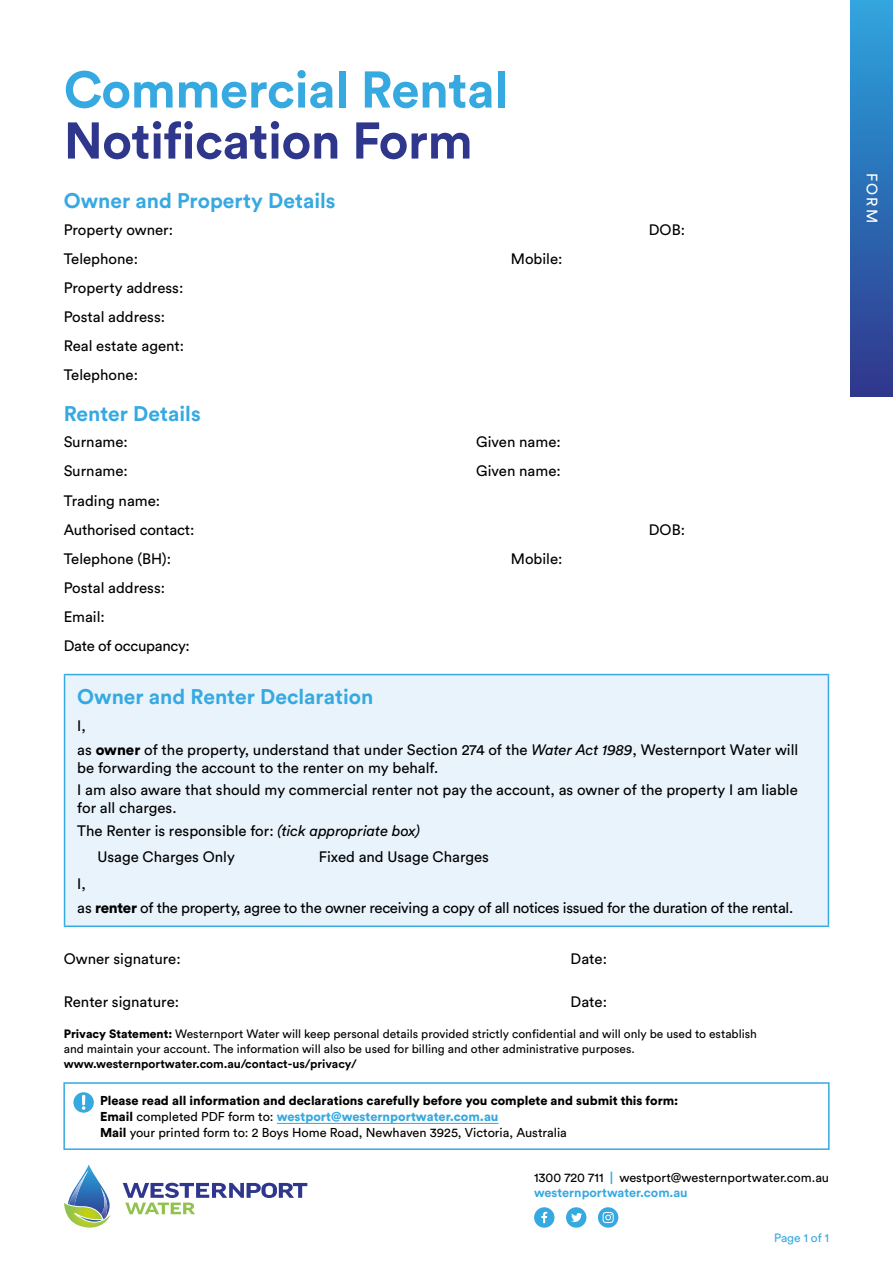
<style>
.page{position:relative;width:893px;height:1263px;background:#fff}
.page>*{position:absolute;margin:0;border:0;box-sizing:border-box;transform-origin:0 0}
.t1{font:700 51px "Circular Std";letter-spacing:-.01em;color:#36a9e1}
.t2{font:700 51px "Circular Std";letter-spacing:-.01em;color:#2f378d}
.t3{font:700 21px "Circular Std";color:#36a9e1}
.t4{font:15px/29.1px "Circular Std";color:#000}
.t5{font:15px/24.3px "Circular Std";letter-spacing:-.02em;color:#000}
.t6{font:15px "Circular Std";color:#fff}
.t7{font:900 12.75px/15.8px "Circular Std";color:#000}
.t8{font:12.75px/15.3px "Circular Std";color:#000}
.t9{font:12px/14.7px "Circular Std";color:#000}
.t10{font:700 12px "Circular Std";color:#000}
.t11{font:12px "Circular Std";color:#36a9e1}
.s1{font-weight:900}
.s2{font-style:italic}
.s3{font-weight:400}
.s4{color:#36a9e1}
.s5{font-weight:700;color:#36a9e1}
</style>
<div class="page">
<div style="left:850px;top:0;width:43px;height:396px;background:linear-gradient(to bottom,#2da5df,#2e368b)"></div>
<div style="left:65px;top:674px;width:763px;height:252px;background:#e9f3fc"></div>
<hr style="left:64px;top:674px;width:765px;height:1px;background:#36a9e1">
<hr style="left:64px;top:675px;width:1px;height:250px;background:#36a9e1">
<hr style="left:828px;top:675px;width:1px;height:250px;background:#36a9e1">
<hr style="left:64px;top:925px;width:765px;height:2px;background:#36a9e1">
<hr style="left:277px;top:1123px;width:221px;height:1px;background:#36a9e1">
<div style="left:73px;top:1092px;width:21px;height:21px;background:#36a9e1;border-radius:50%"></div>
<svg style="left:82px;top:1095px;width:3px;height:15px"></svg>
<div style="left:63px;top:1082px;width:767px;height:68px;border:2px solid #36a9e1"></div>
<svg style="left:123px;top:1183px;width:184px;height:31px"></svg>
<svg style="left:64px;top:1164px;width:47px;height:64px"></svg>
<div style="left:534px;top:1207px;width:20px;height:21px;background:#36a9e1;border-radius:50%"></div>
<svg style="left:541px;top:1212px;width:6px;height:11px"></svg>
<div style="left:566px;top:1207px;width:20px;height:21px;background:#36a9e1;border-radius:50%"></div>
<svg style="left:571px;top:1213px;width:11px;height:9px"></svg>
<div style="left:598px;top:1207px;width:20px;height:21px;background:#36a9e1;border-radius:50%"></div>
<svg style="left:603px;top:1212px;width:11px;height:11px"></svg>
<h1 class="t1" style="left:64px;top:57px;width:446px">Commercial Rental</h1>
<h1 class="t2" style="left:64px;top:108px;width:410px">Notification Form</h1>
<h2 class="t3" style="left:64px;top:187px;width:273px">Owner and Property Details</h2>
<p class="t4" style="left:64px;top:215px;width:111px">Property owner:</p>
<p class="t4" style="left:649px;top:215px;width:38px">DOB:</p>
<p class="t4" style="left:64px;top:244px;width:76px">Telephone:</p>
<p class="t4" style="left:511px;top:244px;width:53px">Mobile:</p>
<p class="t4" style="left:64px;top:273px;width:122px">Property address:<br>Postal address:<br>Real estate agent:<br>Telephone:</p>
<h2 class="t3" style="left:64px;top:400px;width:138px">Renter Details</h2>
<p class="t4" style="left:64px;top:427px;width:66px">Surname:</p>
<p class="t4" style="left:476px;top:427px;width:86px">Given name:</p>
<p class="t4" style="left:64px;top:456px;width:66px">Surname:</p>
<p class="t4" style="left:476px;top:456px;width:86px">Given name:</p>
<p class="t4" style="left:64px;top:485px;width:132px">Trading name:<br>Authorised contact:</p>
<p class="t4" style="left:649px;top:515px;width:38px">DOB:</p>
<p class="t4" style="left:64px;top:544px;width:109px">Telephone (BH):</p>
<p class="t4" style="left:511px;top:544px;width:53px">Mobile:</p>
<p class="t4" style="left:64px;top:573px;width:128px">Postal address:<br>Email:<br>Date of occupancy:</p>
<h2 class="t3" style="left:77px;top:683px;width:298px">Owner and Renter Declaration</h2>
<p class="t4" style="left:77px;top:713px;width:722px;line-height:24.3px">I,<br>as <span class="s1">owner</span> of the property, understand that under Section 274 of the <span class="s2">Water Act 1989</span>, Westernport Water will</p>
<p class="t4" style="left:77px;top:757px;width:722px;line-height:22.2px">be forwarding the account to the renter on my behalf.<br>I am also aware that should my commercial renter not pay the account, as owner of the property I am liable</p>
<p class="t4" style="left:77px;top:797px;width:344px;line-height:22.2px">for all charges.<br>The Renter is responsible for: <span class="s2">(tick appropriate box)</span></p>
<p class="t4" style="left:98px;top:842px;width:139px">Usage Charges Only</p>
<p class="t4" style="left:319px;top:842px;width:172px">Fixed and Usage Charges</p>
<p class="t5" style="left:77px;top:871px;width:717px">I,<br>as <span class="s1">renter</span> of the property, agree to the owner receiving a copy of all notices issued for the duration of the rental.</p>
<p class="t4" style="left:64px;top:944px;width:118px">Owner signature:</p>
<p class="t4" style="left:571px;top:944px;width:38px">Date:</p>
<p class="t4" style="left:64px;top:987px;width:117px">Renter signature:</p>
<p class="t4" style="left:571px;top:987px;width:38px">Date:</p>
<p class="t9" style="left:64px;top:1026px;width:695px"><span class="s1">Privacy Statement:</span> Westernport Water will keep personal details provided strictly confidential and will only be used to establish and maintain your account. The information will also be used for billing and other administrative purposes.</p>
<p class="t10" style="left:64px;top:1055px;width:295px">www.westernportwater.com.au/contact-us/privacy/</p>
<p class="t7" style="left:100px;top:1092px;width:580px">Please read all information and declarations carefully before you complete and submit this form:<br>Email <span class="s3">completed PDF form to:</span> <span class="s4">westport@westernportwater.com.au<br></span>Mail <span class="s3">your printed form to: 2 Boys Home Road, Newhaven 3925, Victoria, Australia</span></p>
<p class="t8" style="left:534px;top:1170px;width:297px">1300 720 711 <span class="s5">|</span> westport@westernportwater.com.au <span class="s5">westernportwater.com.au</span></p>
<p class="t11" style="left:774px;top:1230px;width:56px">Page 1 of 1</p>
<p class="t6" style="left:881px;top:173px;width:51px;rotate:90deg">FORM</p>
</div>
